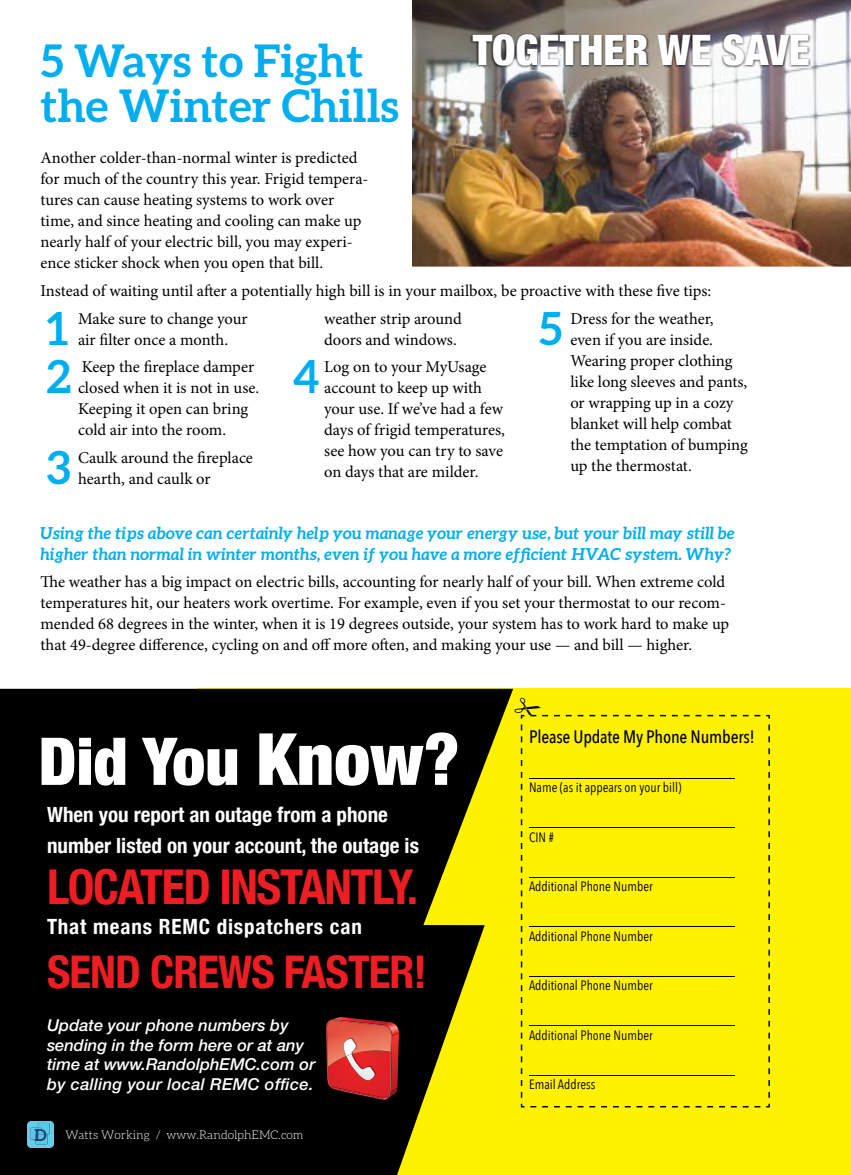
<style>
.page{position:relative;width:851px;height:1175px;background:#fff}
.page>*{position:absolute;margin:0;border:0;box-sizing:border-box;transform-origin:0 0}
.t1{font:900 condensed 65.85px "Helvetica Neue";color:#fff}
.t2{font:700 condensed 48px "Helvetica Neue";letter-spacing:-.03em;color:#ed1d24}
.t3{font:700 45.6px "Aleo";color:#00aeef}
.t4{font:700 45px/45px "Aleo";color:#00aeef}
.t5{font:700 condensed 45px "Helvetica Neue";letter-spacing:-.02em;color:#ed1d24}
.t6{font:900 condensed 42px "Helvetica Neue";color:#fff}
.t7{font:700 condensed 21px/30px "Helvetica Neue";color:#fff}
.t8{font:700 condensed 21px "Helvetica Neue";letter-spacing:.04em;color:#fff}
.t9{font:500 18px "Avenir Next Condensed";letter-spacing:-.01em;color:#000}
.t10{font:16.5px/21px "Minion Pro";letter-spacing:-.005em;color:#000}
.t11{font:italic 700 16.5px/21px "Aleo";color:#00aeef}
.t12{font:italic 500 16.5px/19.8px "Helvetica Neue";color:#fff}
.t13{font:13.5px "Avenir Next Condensed";color:#000}
.t14{font:300 12px "Aleo";color:#fff}
.s1{font-size:72px}
.s2{font-weight:700;font-size:16.5px;color:#203d7c}
</style>
<div class="page">
<div style="left:198px;top:688px;width:652px;height:486px;background:#fff200"></div>
<svg style="left:0;top:688px;width:513px;height:486px;background:#1d1b00"></svg>
<svg style="left:326px;top:1017px;width:73px;height:82px;background:#c13d38"></svg>
<img style="left:356px;top:1038px;width:1px;height:16px">
<img style="left:343px;top:1038px;width:13px;height:18px">
<svg style="left:520px;top:715px;width:250px;height:392px"></svg>
<img style="left:412px;top:0;width:438px;height:266px">
<img style="left:471px;top:33px;width:339px;height:34px">
<svg style="left:27px;top:1121px;width:27px;height:26px"></svg>
<svg style="left:520px;top:714px;width:28px;height:2px"></svg>
<h3 class="t6" style="left:472px;top:16px;width:338px">TOGETHER WE SAVE</h3>
<h3 class="t4" style="left:40px;top:37px;width:360px">5 Ways to Fight the Winter Chills</h3>
<p class="t10" style="left:40px;top:147px;width:329px">Another colder-than-normal winter is predicted for much of the country this year. Frigid tempera&shy;tures can cause heating systems to work over time, and since heating and cooling can make up nearly half of your electric bill, you may experi&shy;ence sticker shock when you open that bill.</p>
<p class="t10" style="left:40px;top:280px;width:672px">Instead of waiting until after a potentially high bill is in your mailbox, be proactive with these five tips:</p>
<h3 class="t3" style="left:47px;top:302px;width:23px">1</h3>
<p class="t10" style="left:78px;top:308px;width:171px">Make sure to change your air filter once a month.</p>
<h3 class="t3" style="left:46px;top:350px;width:26px">2</h3>
<p class="t10" style="left:78px;top:356px;width:183px">Keep the fireplace damper closed when it is not in use.<br>Keeping it open can bring cold air into the room.</p>
<h3 class="t3" style="left:47px;top:441px;width:26px">3</h3>
<p class="t10" style="left:78px;top:447px;width:176px">Caulk around the fireplace hearth, and caulk or</p>
<h3 class="t3" style="left:539px;top:302px;width:25px">5</h3>
<p class="t10" style="left:570px;top:308px;width:179px">Dress for the weather, even if you are inside.<br>Wearing proper clothing like long sleeves and pants, or wrapping up in a cozy blanket will help combat the temptation of bumping up the thermostat.</p>
<p class="t10" style="left:324px;top:308px;width:139px">weather strip around doors and windows.</p>
<h3 class="t3" style="left:292px;top:350px;width:28px">4</h3>
<p class="t10" style="left:324px;top:356px;width:182px">Log on to your MyUsage account to keep up with your use. If we’ve had a few days of frigid temperatures, see how you can try to save on days that are milder.</p>
<p class="t11" style="left:40px;top:522px;width:695px">Using the tips above can certainly help you manage your energy use, but your bill may still be higher than normal in winter months, even if you have a more efficient HVAC system. Why?</p>
<p class="t10" style="left:40px;top:572px;width:690px">The weather has a big impact on electric bills, accounting for nearly half of your bill. When extreme cold temperatures hit, our heaters work overtime. For example, even if you set your thermostat to our recom&shy;mended 68 degrees in the winter, when it is 19 degrees outside, your system has to work hard to make up that 49-degree difference, cycling on and off more often, and making your use — and bill — higher.</p>
<h1 class="t1" style="left:39px;top:707px;width:422px">Did You <span class="s1">Know?</span></h1>
<p class="t7" style="left:47px;top:798px;width:373px">When you report an outage from a phone number listed on your account, the outage is</p>
<h2 class="t2" style="left:47px;top:846px;width:372px">LOCATED INSTANTLY.</h2>
<p class="t8" style="left:47px;top:908px;width:316px">That means REMC dispatchers can</p>
<h3 class="t5" style="left:47px;top:934px;width:381px">SEND CREWS FASTER!</h3>
<p class="t12" style="left:47px;top:1015px;width:270px">Update your phone numbers by sending in the form here or at any time at www.RandolphEMC.com or by calling your local REMC office.</p>
<p class="t14" style="left:34px;top:1128px;width:271px"><span class="s2">D</span> Watts Working / www.RandolphEMC.com</p>
<p class="t9" style="left:529px;top:725px;width:227px">Please Update My Phone Numbers!</p>
<p class="t13" style="left:529px;top:779px;width:154px">Name (as it appears on your bill)</p>
<p class="t13" style="left:529px;top:828px;width:26px">CIN #</p>
<p class="t13" style="left:529px;top:878px;width:125px">Additional Phone Number</p>
<p class="t13" style="left:529px;top:927px;width:125px">Additional Phone Number</p>
<p class="t13" style="left:529px;top:977px;width:125px">Additional Phone Number</p>
<p class="t13" style="left:529px;top:1026px;width:125px">Additional Phone Number</p>
<p class="t13" style="left:529px;top:1076px;width:68px">Email Address</p>
</div>
